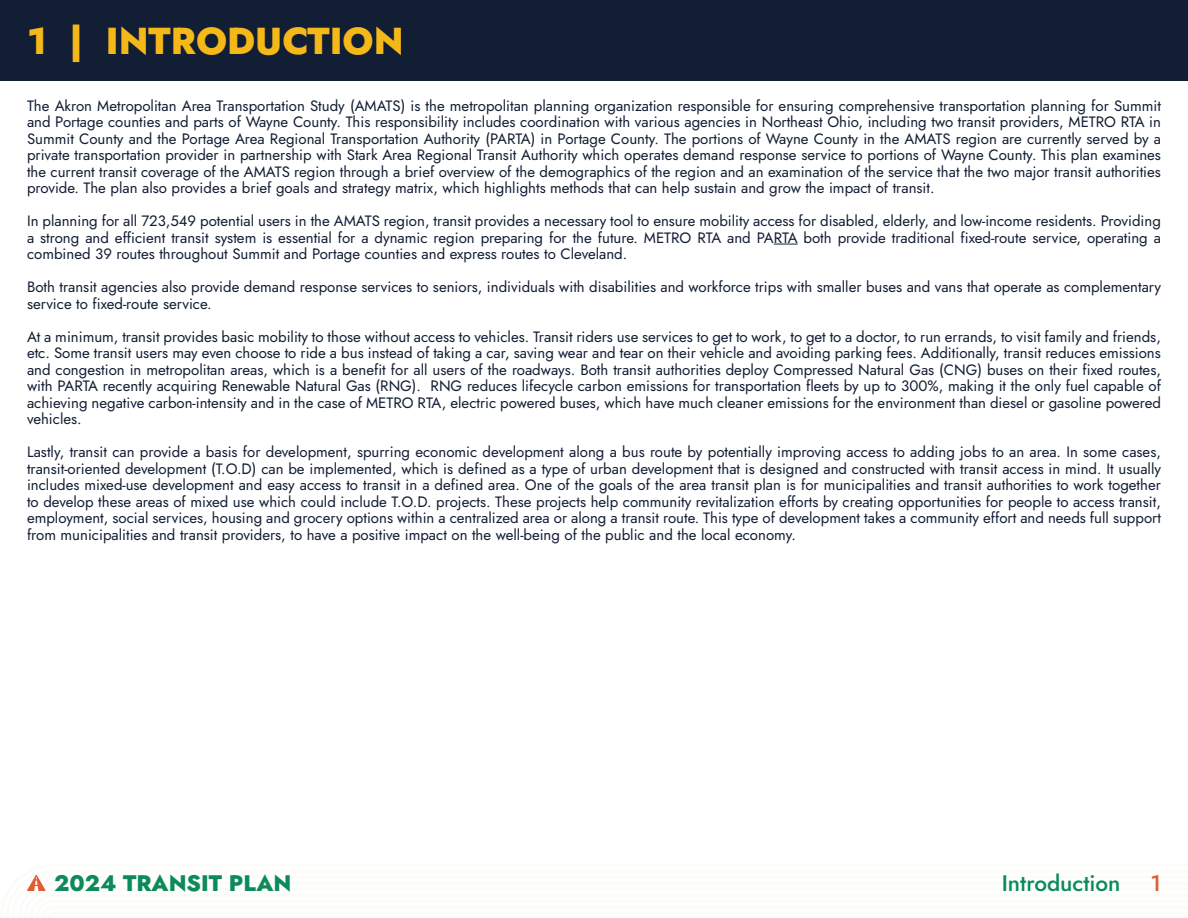
<style>
.page{position:relative;width:1188px;height:918px;background:#fff}
.page>*{position:absolute;margin:0;border:0;box-sizing:border-box;transform-origin:0 0}
.Chapter_Title{font:800 37.5px "Jost";color:#f5b819}
.t1{font:800 22.5px "Jost";color:#0c8b58}
.t2{font:500 22.5px "Jost";color:#078b59}
.t3{font:500 22.5px "Jost";color:#de5e36}
.Body{font:15px/16.5px "Jost";color:#121e34;text-align:justify}
</style>
<div class="page">
<svg style="left:774px;top:244px;width:24px;height:1px"></svg>
<div style="left:0;top:0;width:1188px;height:81px;background:#121e34"></div>
<p class="Chapter_Title" style="left:27px;top:14px;width:378px">1 | INTRODUCTION</p>
<p class="Body" style="left:27px;top:97px;width:1136px">The Akron Metropolitan Area Transportation Study (AMATS) is the metropolitan planning organization responsible for ensuring comprehensive transportation planning for Summit and Portage counties and parts of Wayne County. This responsibility includes coordination with various agencies in Northeast Ohio, including two transit providers, METRO RTA in Summit County and the Portage Area Regional Transportation Authority (PARTA) in Portage County. The portions of Wayne County in the AMATS region are currently served by a private transportation provider in partnership with Stark Area Regional Transit Authority which operates demand response service to portions of Wayne County. This plan examines the current transit coverage of the AMATS region through a brief overview of the demographics of the region and an examination of the service that the two major transit authorities provide. The plan also provides a brief goals and strategy matrix, which highlights methods that can help sustain and grow the impact of transit.</p>
<p class="Body" style="left:27px;top:213px;width:1136px">In planning for all 723,549 potential users in the AMATS region, transit provides a necessary tool to ensure mobility access for disabled, elderly, and low-income residents. Providing a strong and efficient transit system is essential for a dynamic region preparing for the future. METRO RTA and PARTA both provide traditional fixed-route service, operating a combined 39 routes throughout Summit and Portage counties and express routes to Cleveland.</p>
<p class="Body" style="left:27px;top:279px;width:1136px">Both transit agencies also provide demand response services to seniors, individuals with disabilities and workforce trips with smaller buses and vans that operate as complementary service to fixed-route service.</p>
<p class="Body" style="left:27px;top:328px;width:1136px">At a minimum, transit provides basic mobility to those without access to vehicles. Transit riders use services to get to work, to get to a doctor, to run errands, to visit family and friends, etc. Some transit users may even choose to ride a bus instead of taking a car, saving wear and tear on their vehicle and avoiding parking fees. Additionally, transit reduces emissions and congestion in metropolitan areas, which is a benefit for all users of the roadways. Both transit authorities deploy Compressed Natural Gas (CNG) buses on their fixed routes, with PARTA recently acquiring Renewable Natural Gas (RNG). RNG reduces lifecycle carbon emissions for transportation fleets by up to 300%, making it the only fuel capable of achieving negative carbon-intensity and in the case of METRO RTA, electric powered buses, which have much cleaner emissions for the environment than diesel or gasoline powered vehicles.</p>
<p class="Body" style="left:27px;top:444px;width:1136px">Lastly, transit can provide a basis for development, spurring economic development along a bus route by potentially improving access to adding jobs to an area. In some cases, transit-oriented development (T.O.D) can be implemented, which is defined as a type of urban development that is designed and constructed with transit access in mind. It usually includes mixed-use development and easy access to transit in a defined area. One of the goals of the area transit plan is for municipalities and transit authorities to work together to develop these areas of mixed use which could include T.O.D. projects. These projects help community revitalization efforts by creating opportunities for people to access transit, employment, social services, housing and grocery options within a centralized area or along a transit route. This type of development takes a community effort and needs full support from municipalities and transit providers, to have a positive impact on the well-being of the public and the local economy.</p>
<h2 class="t1" style="left:54px;top:867px;width:239px">2024 TRANSIT PLAN</h2>
<h2 class="t2" style="left:1002px;top:868px;width:120px">Introduction</h2>
<h2 class="t3" style="left:1150px;top:868px;width:12px">1</h2>
</div>
